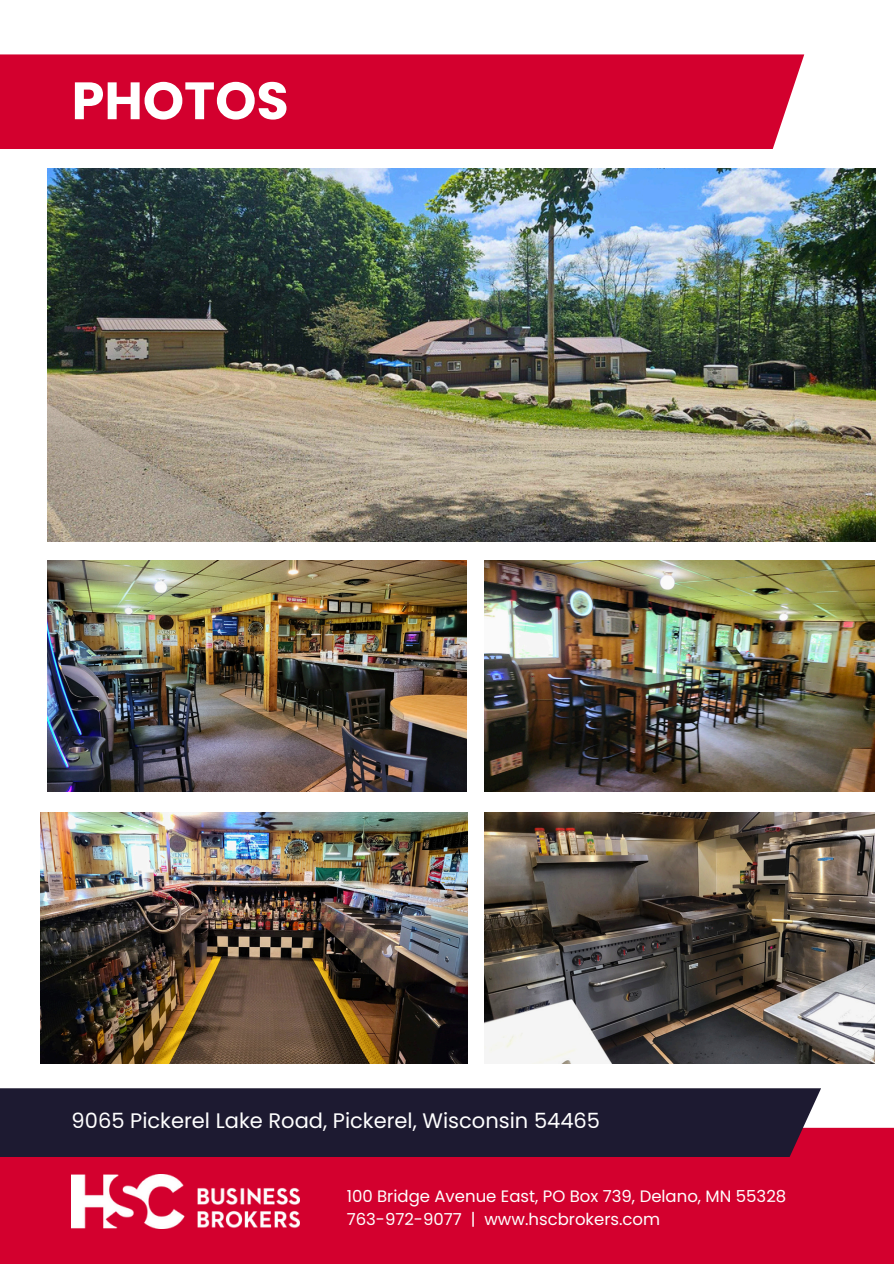
<style>
.page{position:relative;width:894px;height:1264px;background:#fff}
.page>*{position:absolute;margin:0;border:0;box-sizing:border-box;transform-origin:0 0}
.t1{font:700 52.5px "Poppins";color:#fff}
.t2{font:21px "Poppins";color:#fff}
.t3{font:16.5px/22.8px "Poppins";color:#fff}
</style>
<div class="page">
<div style="left:0;top:54px;width:804px;height:95px;background:#d3002e"></div>
<div style="left:0;top:1127px;width:893px;height:136px;background:#d3002e"></div>
<div style="left:0;top:1088px;width:820px;height:69px;background:#1d1a31"></div>
<img style="left:72px;top:1174px;width:227px;height:54px">
<img style="left:41px;top:812px;width:426px;height:251px">
<img style="left:48px;top:168px;width:827px;height:373px">
<img style="left:48px;top:560px;width:418px;height:231px">
<img style="left:484px;top:812px;width:390px;height:251px">
<img style="left:484px;top:560px;width:390px;height:231px">
<h2 class="t1" style="left:72px;top:64px;width:218px">PHOTOS</h2>
<p class="t2" style="left:72px;top:1105px;width:530px">9065 Pickerel Lake Road, Pickerel, Wisconsin 54465</p>
<p class="t3" style="left:346px;top:1184px;width:441px">100 Bridge Avenue East, PO Box 739, Delano, MN 55328<br>763-972-9077 | www.hscbrokers.com</p>
</div>
